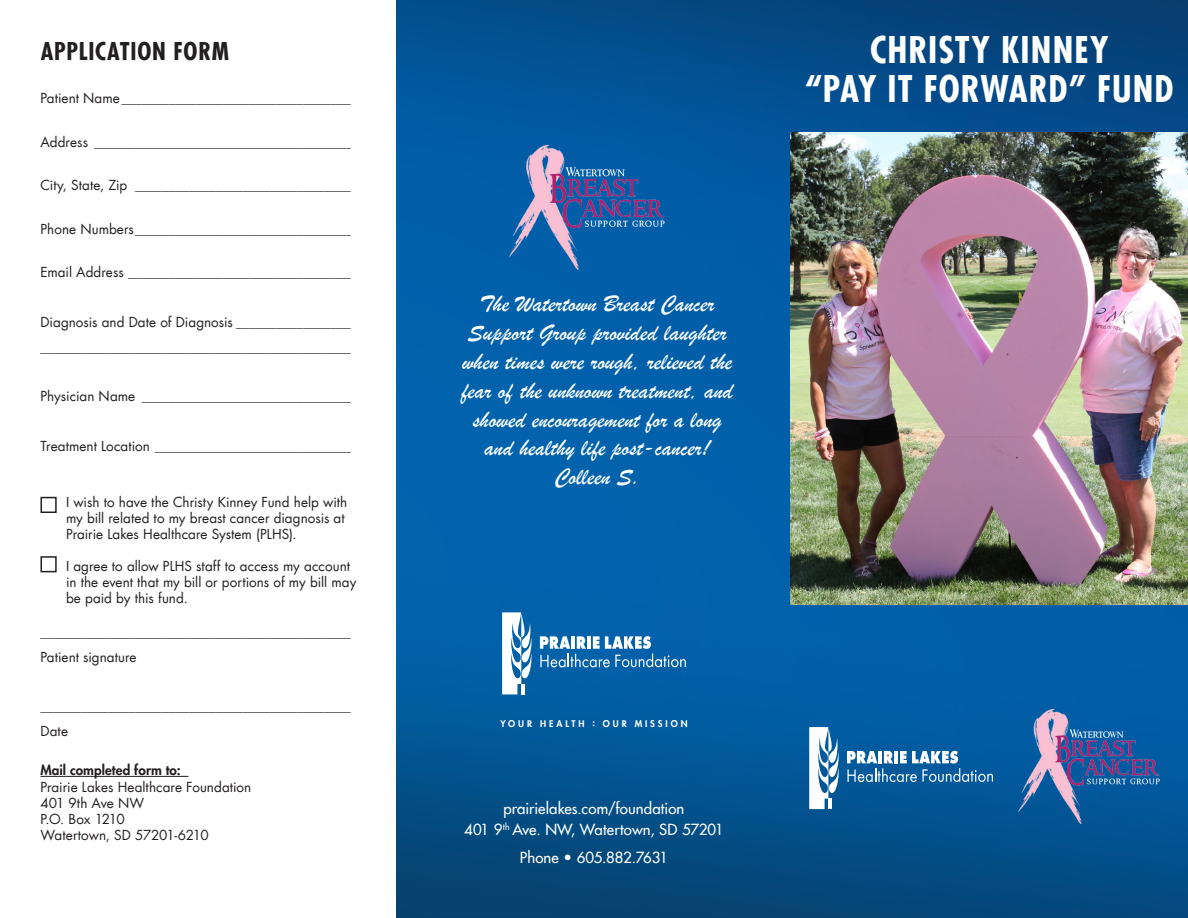
<style>
.page{position:relative;width:1188px;height:918px;background:#fff}
.page>*{position:absolute;margin:0;border:0;box-sizing:border-box;transform-origin:0 0}
.t1{font:700 condensed 36px "Futura";letter-spacing:.025em;color:#fff}
.t2{font:24px/28.8px "Brush Script";color:#fff;text-align:center}
.t3{font:700 condensed 24px "Futura";letter-spacing:.03em;color:#231f20}
.t4{font:15px/21px "Futura";letter-spacing:.005em;color:#fff;text-align:center}
.t5{font:13.5px/16.2px "Futura";color:#231f20}
.t6{font:800 13.5px "Futura";letter-spacing:.005em;color:#231f20}
.t7{font:800 9px "Futura";letter-spacing:.325em;color:#fff}
</style>
<div class="page">
<img style="left:396px;top:0;width:792px;height:918px">
<svg style="left:502px;top:612px;width:30px;height:82px"></svg>
<svg style="left:540px;top:636px;width:146px;height:31px"></svg>
<svg style="left:809px;top:727px;width:31px;height:82px"></svg>
<svg style="left:847px;top:751px;width:146px;height:31px"></svg>
<img style="left:791px;top:132px;width:397px;height:473px">
<hr style="left:40px;top:776px;width:149px;height:1px;background:#231f20">
<div style="left:40px;top:497px;width:17px;height:16px;border:2px solid #231f20"></div>
<div style="left:40px;top:556px;width:17px;height:16px;border:2px solid #231f20"></div>
<img style="left:510px;top:145px;width:156px;height:124px">
<img style="left:1018px;top:709px;width:143px;height:114px">
<p class="t3" style="left:41px;top:36px;width:190px">APPLICATION FORM</p>
<p class="t5" style="left:40px;top:90px;width:312px">Patient Name__________________________________</p>
<p class="t5" style="left:40px;top:134px;width:312px">Address ______________________________________</p>
<p class="t5" style="left:40px;top:177px;width:312px">City, State, Zip ________________________________</p>
<p class="t5" style="left:40px;top:221px;width:312px">Phone Numbers________________________________</p>
<p class="t5" style="left:40px;top:264px;width:312px">Email Address _________________________________</p>
<p class="t5" style="left:40px;top:314px;width:312px">Diagnosis and Date of Diagnosis _________________</p>
<p class="t5" style="left:40px;top:339px;width:312px">______________________________________________</p>
<p class="t5" style="left:40px;top:388px;width:312px">Physician Name _______________________________</p>
<p class="t5" style="left:40px;top:438px;width:312px">Treatment Location _____________________________</p>
<p class="t5" style="left:66px;top:494px;width:283px">I wish to have the Christy Kinney Fund help with my bill related to my breast cancer diagnosis at<br>Prairie Lakes Healthcare System (PLHS).</p>
<p class="t5" style="left:66px;top:558px;width:292px">I agree to allow PLHS staff to access my account in the event that my bill or portions of my bill may be paid by this fund.</p>
<p class="t5" style="left:40px;top:624px;width:312px">______________________________________________</p>
<p class="t5" style="left:40px;top:649px;width:98px">Patient signature</p>
<p class="t5" style="left:40px;top:698px;width:312px">______________________________________________</p>
<p class="t5" style="left:40px;top:723px;width:29px">Date</p>
<p class="t6" style="left:40px;top:762px;width:142px">Mail completed form to:</p>
<p class="t5" style="left:40px;top:779px;width:212px">Prairie Lakes Healthcare Foundation</p>
<p class="t5" style="left:40px;top:795px;width:105px">401 9th Ave NW</p>
<p class="t5" style="left:40px;top:811px;width:86px">P.O. Box 1210</p>
<p class="t5" style="left:40px;top:827px;width:170px">Watertown, SD 57201-6210</p>
<p class="t1" style="left:870px;top:28px;width:240px">CHRISTY KINNEY</p>
<p class="t1" style="left:805px;top:67px;width:370px">“PAY IT FORWARD” FUND</p>
<p class="t2" style="left:462px;top:290px;width:273px">The Watertown Breast Cancer<br>Support Group provided laughter when times were rough, relieved the fear of the unknown treatment, and showed encouragement for a long and healthy life post-cancer!</p>
<p class="t2" style="left:554px;top:463px;width:87px">Colleen S.</p>
<p class="t7" style="left:500px;top:718px;width:189px">YOUR HEALTH : OUR MISSION</p>
<p class="t4" style="left:464px;top:798px;width:261px">prairielakes.com/foundation<br>401 9<sup>th</sup> Ave. NW, Watertown, SD 57201</p>
<p class="t4" style="left:520px;top:847px;width:150px">Phone • 605.882.7631</p>
</div>
